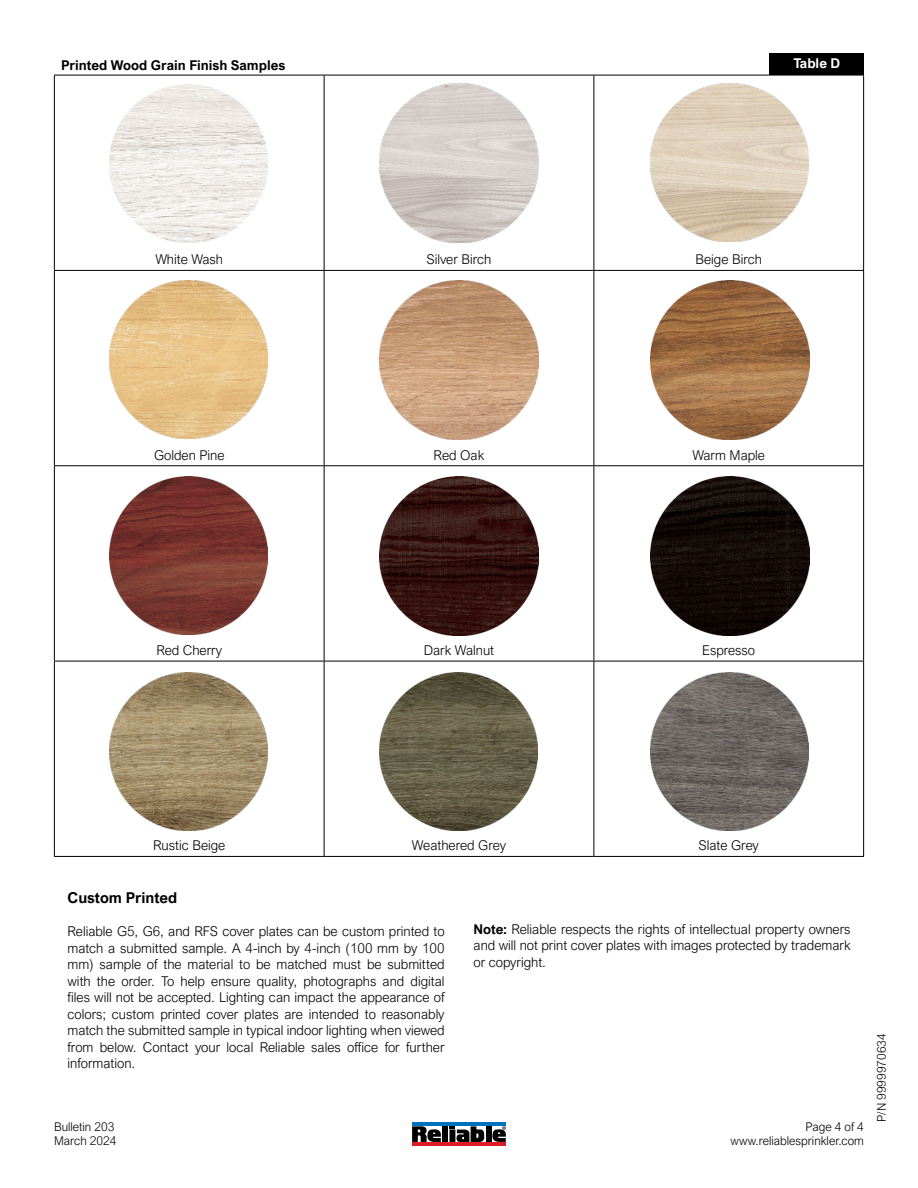
<style>
.page{position:relative;width:918px;height:1188px;background:#fff}
.page>*{position:absolute;margin:0;border:0;box-sizing:border-box;transform-origin:0 0}
.t1{font:700 15px "Arial Nova";color:#000}
.t2{font:300 13.5px/16.5px "Arial Nova";color:#000;text-align:justify}
.t3{font:700 13.5px "Arial Nova";color:#000}
.t4{font:700 13.5px "Arial Nova";color:#fff}
.t5{font:300 12px/14.4px "Arial Nova";color:#000}
.s1{font-weight:700}
</style>
<div class="page">
<div style="left:770px;top:54px;width:94px;height:21px;background:#000"></div>
<hr style="left:54px;top:75px;width:270px;height:1px;background:#000">
<hr style="left:54px;top:75px;width:1px;height:195px;background:#000">
<hr style="left:324px;top:75px;width:270px;height:1px;background:#000">
<hr style="left:324px;top:75px;width:1px;height:195px;background:#000">
<hr style="left:594px;top:75px;width:270px;height:1px;background:#000">
<hr style="left:594px;top:75px;width:1px;height:195px;background:#000">
<hr style="left:863px;top:75px;width:1px;height:195px;background:#000">
<hr style="left:54px;top:270px;width:270px;height:1px;background:#000">
<hr style="left:54px;top:271px;width:1px;height:194px;background:#000">
<hr style="left:324px;top:270px;width:270px;height:1px;background:#000">
<hr style="left:324px;top:271px;width:1px;height:194px;background:#000">
<hr style="left:594px;top:270px;width:270px;height:1px;background:#000">
<hr style="left:594px;top:271px;width:1px;height:194px;background:#000">
<hr style="left:863px;top:271px;width:1px;height:194px;background:#000">
<hr style="left:54px;top:465px;width:270px;height:1px;background:#000">
<hr style="left:54px;top:466px;width:1px;height:195px;background:#000">
<hr style="left:324px;top:465px;width:270px;height:1px;background:#000">
<hr style="left:324px;top:466px;width:1px;height:195px;background:#000">
<hr style="left:594px;top:465px;width:270px;height:1px;background:#000">
<hr style="left:594px;top:466px;width:1px;height:195px;background:#000">
<hr style="left:863px;top:466px;width:1px;height:195px;background:#000">
<hr style="left:54px;top:661px;width:270px;height:1px;background:#000">
<hr style="left:54px;top:661px;width:1px;height:195px;background:#000">
<hr style="left:324px;top:661px;width:270px;height:1px;background:#000">
<hr style="left:324px;top:661px;width:1px;height:195px;background:#000">
<hr style="left:594px;top:661px;width:270px;height:1px;background:#000">
<hr style="left:594px;top:661px;width:1px;height:195px;background:#000">
<hr style="left:863px;top:661px;width:1px;height:195px;background:#000">
<hr style="left:54px;top:856px;width:270px;height:1px;background:#000">
<hr style="left:324px;top:856px;width:270px;height:1px;background:#000">
<hr style="left:594px;top:856px;width:270px;height:1px;background:#000">
<svg style="left:412px;top:1126px;width:29px;height:16px"></svg>
<div style="left:442px;top:1126px;width:6px;height:16px;background:#000"></div>
<div style="left:486px;top:1126px;width:5px;height:16px;background:#000"></div>
<svg style="left:449px;top:1126px;width:35px;height:16px"></svg>
<svg style="left:492px;top:1126px;width:14px;height:16px"></svg>
<hr style="left:412px;top:1143px;width:94px;height:3px;background:#de1c24">
<hr style="left:412px;top:1122px;width:94px;height:4px;background:#0072bc">
<img style="left:651px;top:84px;width:158px;height:158px">
<img style="left:109px;top:281px;width:158px;height:158px">
<img style="left:651px;top:281px;width:158px;height:158px">
<img style="left:109px;top:477px;width:158px;height:158px">
<img style="left:380px;top:477px;width:158px;height:158px">
<img style="left:651px;top:477px;width:158px;height:158px">
<img style="left:109px;top:84px;width:158px;height:158px">
<img style="left:380px;top:84px;width:158px;height:158px">
<img style="left:380px;top:281px;width:158px;height:158px">
<img style="left:109px;top:672px;width:158px;height:158px">
<img style="left:380px;top:672px;width:158px;height:158px">
<img style="left:650px;top:672px;width:158px;height:158px">
<p class="t3" style="left:61px;top:57px;width:226px">Printed Wood Grain Finish Samples</p>
<p class="t4" style="left:793px;top:55px;width:48px">Table D</p>
<p class="t2" style="left:155px;top:251px;width:69px">White Wash</p>
<p class="t2" style="left:426px;top:251px;width:67px">Silver Birch</p>
<p class="t2" style="left:695px;top:251px;width:68px">Beige Birch</p>
<p class="t2" style="left:154px;top:447px;width:72px">Golden Pine</p>
<p class="t2" style="left:434px;top:447px;width:52px">Red Oak</p>
<p class="t2" style="left:692px;top:447px;width:74px">Warm Maple</p>
<p class="t2" style="left:156px;top:642px;width:67px">Red Cherry</p>
<p class="t2" style="left:424px;top:642px;width:72px">Dark Walnut</p>
<p class="t2" style="left:702px;top:642px;width:54px">Espresso</p>
<p class="t2" style="left:153px;top:837px;width:74px">Rustic Beige</p>
<p class="t2" style="left:412px;top:837px;width:96px">Weathered Grey</p>
<p class="t2" style="left:699px;top:837px;width:62px">Slate Grey</p>
<p class="t1" style="left:68px;top:889px;width:111px">Custom Printed</p>
<p class="t2" style="left:68px;top:923px;width:379px">Reliable G5, G6, and RFS cover plates can be custom printed to match a submitted sample. A 4-inch by 4-inch (100 mm by 100 mm) sample of the material to be matched must be submitted with the order. To help ensure quality, photographs and digital files will not be accepted. Lighting can impact the appearance of colors; custom printed cover plates are intended to reasonably match the submitted sample in typical indoor lighting when viewed from below. Contact your local Reliable sales office for further information.</p>
<p class="t2" style="left:474px;top:921px;width:379px"><span class="s1">Note:</span> Reliable respects the rights of intellectual property owners and will not print cover plates with images protected by trademark or copyright.</p>
<p class="t5" style="left:54px;top:1119px;width:64px">Bulletin 203<br>March 2024</p>
<p class="t5" style="left:730px;top:1119px;width:135px;text-align:right">Page 4 of 4 www.reliablesprinkler.com</p>
<p class="t5" style="left:875px;top:1122px;width:90px;rotate:-90deg">P/N 9999970634</p>
</div>
